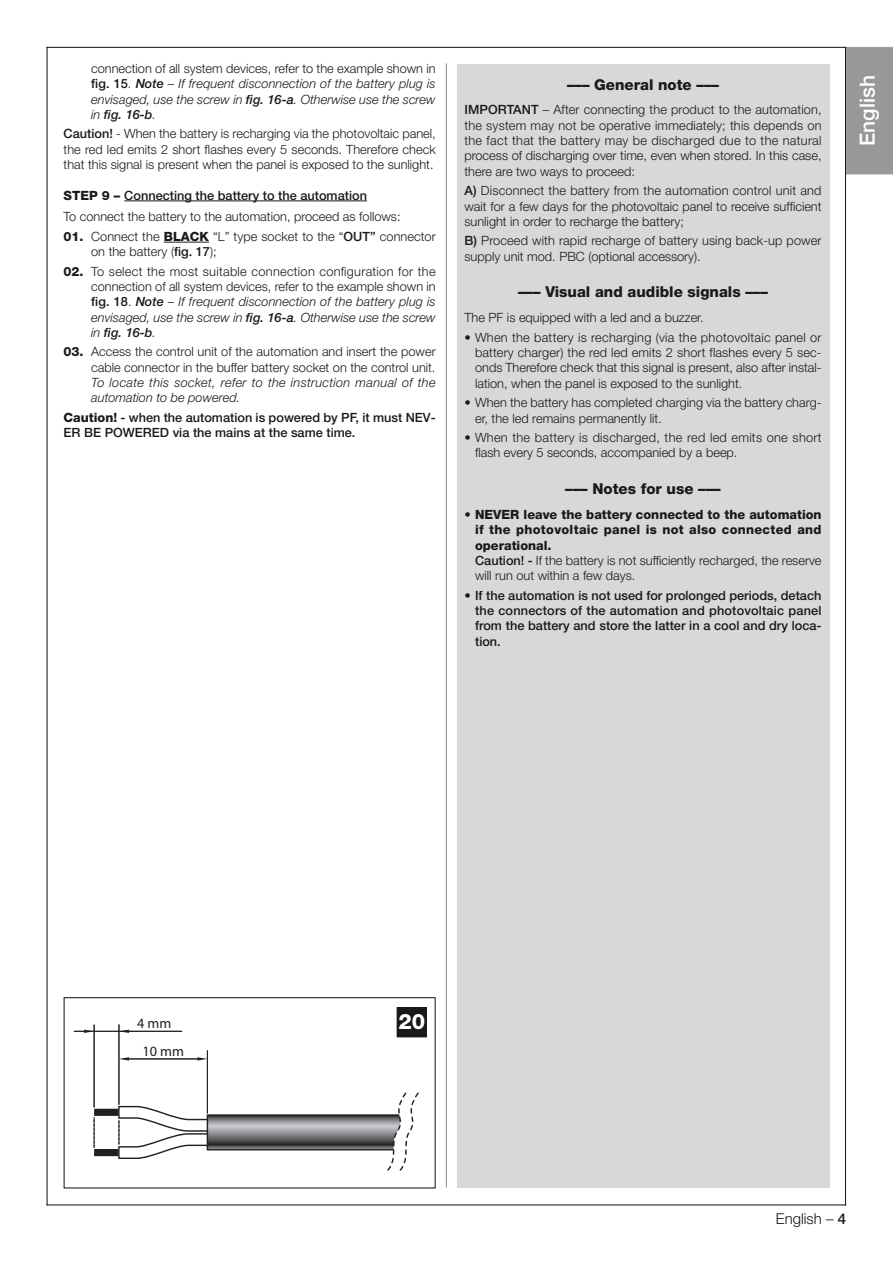
<style>
.page{position:relative;width:893px;height:1263px;background:#fff}
.page>*{position:absolute;margin:0;border:0;box-sizing:border-box;transform-origin:0 0}
.t1{font:800 21.3px "Helvetica Neue";color:#fff}
.t2{font:500 21px "Helvetica Neue";color:#fff}
.t3{font:800 15px "Helvetica Neue";color:#191919}
.t4{font:300 15px "Helvetica Neue";color:#191919}
.t5{font:14.25px/27.5px "Myriad";color:#231f20}
.t6{font:300 12.75px/15.3px "Helvetica Neue";color:#191919;text-align:justify}
.t7{font:500 12.75px/15.3px "Helvetica Neue";color:#191919}
.t8{font:800 12.75px/15.3px "Helvetica Neue";color:#191919}
.t9{font:italic 300 12.75px/15.3px "Helvetica Neue";color:#191919;text-align:justify}
.t10{font:300 12.75px/15.3px "Helvetica Neue";letter-spacing:.02em;color:#191919}
.t11{font:italic 300 12.75px/15.3px "Helvetica Neue";letter-spacing:.02em;color:#191919}
.s1{font-style:normal}
.s2{font-weight:500;font-style:normal}
.s3{font-weight:500}
.s4{font-weight:800}
.s5{font-weight:500;font-style:italic}
.s6{font-style:italic}
.s7{font-weight:300}
</style>
<div class="page">
<div style="left:846px;top:47px;width:46px;height:127px;background:#989898"></div>
<hr style="left:124px;top:201px;width:243px;height:1px;background:#191919">
<hr style="left:164px;top:242px;width:45px;height:1px;background:#191919">
<div style="left:457px;top:64px;width:372px;height:1124px;background:#d8d8d8"></div>
<hr style="left:446px;top:63px;width:1px;height:1125px;background:#8c8c8c">
<hr style="left:47px;top:47px;width:799px;height:1px;background:#191919">
<hr style="left:845px;top:47px;width:1px;height:1159px;background:#191919">
<hr style="left:47px;top:1204px;width:799px;height:1px;background:#191919">
<hr style="left:47px;top:47px;width:1px;height:1159px;background:#191919">
<div style="left:94px;top:1109px;width:24px;height:7px;background:#231f20"></div>
<div style="left:94px;top:1149px;width:24px;height:7px;background:#231f20"></div>
<svg style="left:225px;top:1116px;width:158px;height:32px;background:#7c7c7f"></svg>
<div style="left:207px;top:1114px;width:228px;height:36px;border:1px solid #231f20"></div>
<hr style="left:119px;top:1025px;width:1px;height:80px;background:#231f20">
<hr style="left:207px;top:1051px;width:1px;height:62px;background:#231f20">
<hr style="left:129px;top:1059px;width:68px;height:1px;background:#231f20">
<svg style="left:119px;top:1057px;width:10px;height:4px"></svg>
<svg style="left:197px;top:1057px;width:10px;height:4px"></svg>
<hr style="left:94px;top:1025px;width:1px;height:82px;background:#231f20">
<svg style="left:94px;top:1117px;width:1px;height:30px"></svg>
<svg style="left:105px;top:1099px;width:120px;height:60px"></svg>
<hr style="left:74px;top:1031px;width:108px;height:1px;background:#231f20">
<svg style="left:84px;top:1030px;width:10px;height:3px"></svg>
<svg style="left:119px;top:1030px;width:10px;height:3px"></svg>
<svg style="left:383px;top:1092px;width:51px;height:79px"></svg>
<div style="left:64px;top:997px;width:372px;height:192px;border:1px solid #191919"></div>
<div style="left:397px;top:1007px;width:30px;height:30px;background:#191919"></div>
<div style="left:395px;top:1006px;width:33px;height:33px;border:1px solid #fff"></div>
<p class="t9" style="left:91px;top:62px;width:346px"><span class="s1">connection of all system devices, refer to the example shown in </span><span class="s2">fig. 15</span><span class="s1">.</span> <span class="s3">Note</span> – If frequent disconnection of the battery plug is envisaged, use the screw in <span class="s3">fig. 16-a</span>. Otherwise use the screw in <span class="s3">fig. 16-b</span>.</p>
<p class="t6" style="left:64px;top:127px;width:374px"><span class="s3">Caution!</span> - When the battery is recharging via the photovoltaic panel, the red led emits 2 short flashes every 5 seconds. Therefore check that this signal is present when the panel is exposed to the sunlight.</p>
<p class="t6" style="left:64px;top:185px;width:338px;line-height:21.8px"><span class="s4">STEP 9 –</span> <span class="s3">Connecting the battery to the automation<br></span>To connect the battery to the automation, proceed as follows:</p>
<p class="t6" style="left:91px;top:230px;width:346px;text-indent:-28px"><span class="s4">01.</span> Connect the <span class="s4">BLACK</span> “L” type socket to the “<span class="s3">OUT”</span> connector on the battery (<span class="s3">fig. 17</span>);</p>
<p class="t6" style="left:91px;top:265px;width:346px;text-indent:-28px"><span class="s4">02.</span> To select the most suitable connection configuration for the connection of all system devices, refer to the example shown in <span class="s3">fig. 18</span>. <span class="s5">Note</span> <span class="s6">– If frequent disconnection of the battery plug is envisaged, use the screw in</span> <span class="s5">fig. 16-a</span><span class="s6">. Otherwise use the screw in</span> <span class="s5">fig. 16-b</span><span class="s6">.</span></p>
<p class="t6" style="left:64px;top:345px;width:374px;text-align:right"><span class="s4">03.</span> Access the control unit of the automation and insert the power cable connector in the buffer battery socket on the control unit.</p>
<p class="t11" style="left:91px;top:376px;width:346px">To locate this socket, refer to the instruction manual of the automation to be powered.</p>
<p class="t7" style="left:64px;top:411px;width:374px"><span class="s4">Caution!</span> - when the automation is powered by PF, it must NEV-<br>ER BE POWERED via the mains at the same time.</p>
<p class="t3" style="left:567px;top:79px;width:153px">––– General note –––</p>
<p class="t6" style="left:464px;top:103px;width:359px"><span class="s3">IMPORTANT</span> – After connecting the product to the automation, the system may not be operative immediately; this depends on the fact that the battery may be discharged due to the natural process of discharging over time, even when stored. In this case, there are two ways to proceed:</p>
<p class="t6" style="left:464px;top:184px;width:359px"><span class="s3">A)</span> Disconnect the battery from the automation control unit and wait for a few days for the photovoltaic panel to receive sufficient sunlight in order to recharge the battery;</p>
<p class="t6" style="left:464px;top:234px;width:359px"><span class="s3">B)</span> Proceed with rapid recharge of battery using back-up power supply unit mod. PBC (optional accessory).</p>
<p class="t3" style="left:518px;top:286px;width:251px">––– Visual and audible signals –––</p>
<p class="t6" style="left:464px;top:311px;width:241px">The PF is equipped with a led and a buzzer.</p>
<p class="t6" style="left:475px;top:331px;width:348px;text-indent:-11px">• When the battery is recharging (via the photovoltaic panel or battery charger) the red led emits 2 short flashes every 5 sec&shy;onds Therefore check that this signal is present, also after instal&shy;lation, when the panel is exposed to the sunlight.</p>
<p class="t6" style="left:475px;top:396px;width:348px;text-indent:-11px">• When the battery has completed charging via the battery charg&shy;er, the led remains permanently lit.</p>
<p class="t10" style="left:475px;top:431px;width:348px;text-indent:-11px">• When the battery is discharged, the red led emits one short flash every 5 seconds, accompanied by a beep.</p>
<p class="t3" style="left:565px;top:483px;width:157px">––– Notes for use –––</p>
<p class="t8" style="left:475px;top:508px;width:348px;text-indent:-11px">• NEVER leave the battery connected to the automation if the photovoltaic panel is not also connected and operational.<br><span class="s3">Caution! -</span> <span class="s7">If the battery is not sufficiently recharged, the reserve will run out within a few days.</span></p>
<p class="t7" style="left:475px;top:589px;width:348px;text-align:justify;text-indent:-11px"><span class="s4">•</span> If the automation is not used for prolonged periods, detach the connectors of the automation and photovoltaic panel from the battery and store the latter in a cool and dry loca&shy;tion.</p>
<h2 class="t2" style="left:860px;top:146px;width:72px;rotate:-90deg">English</h2>
<p class="t5" style="left:143px;top:1011px;width:43px;text-indent:-5px">4 mm<br>10 mm</p>
<h1 class="t1" style="left:398px;top:1014px;width:28px">20</h1>
<p class="t4" style="left:776px;top:1213px;width:72px">English – <span class="s3">4</span></p>
</div>
